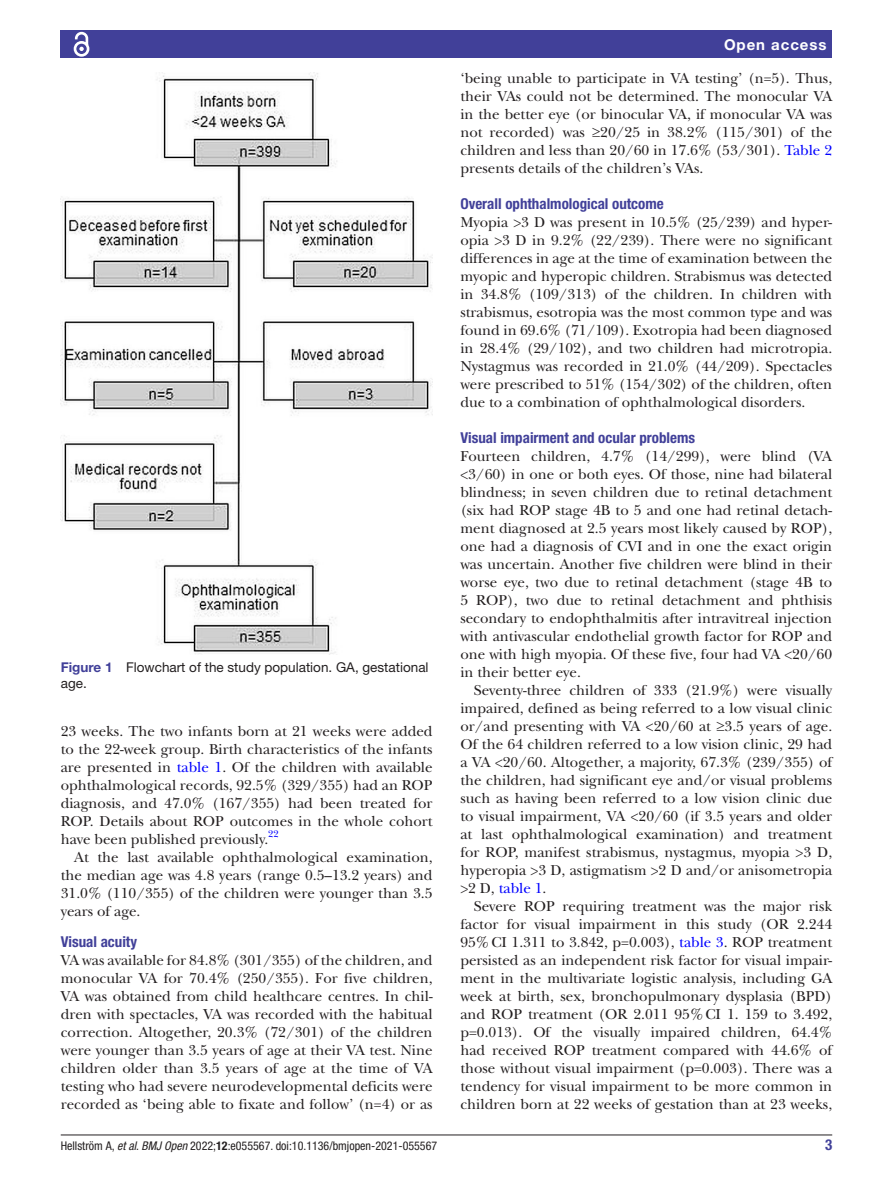
<style>
.page{position:relative;width:893px;height:1191px;background:#fff}
.page>*{position:absolute;margin:0;border:0;box-sizing:border-box;transform-origin:0 0}
.t1{font:15px/18px "New Baskerville";color:#231f20;text-align:justify}
.t2{font:700 condensed 15px "Helvetica Neue LT Std";color:#414099}
.t3{font:700 15px "Helvetica Neue LT Std";letter-spacing:.065em;color:#fff}
.t4{font:13.5px/16.2px "Helvetica Neue LT Std";color:#231f20}
.t5{font:condensed 12px "Helvetica Neue LT Std";color:#231f20}
.t6{font:9.9px "New Baskerville";color:#00f}
.s1{font-weight:700;color:#414099}
.s2{color:#00f}
.s3{font-style:italic}
.s4{font-weight:700}
</style>
<div class="page">
<hr style="left:61px;top:1134px;width:771px;height:1px;background:#231f20">
<div style="left:61px;top:31px;width:771px;height:27px;background:#414099"></div>
<svg style="left:73px;top:31px;width:17px;height:26px"></svg>
<img style="left:61px;top:73px;width:372px;height:581px">
<p class="t4" style="left:61px;top:659px;width:369px"><span class="s1">Figure 1</span> Flowchart of the study population. GA, gestational age.</p>
<p class="t1" style="left:61px;top:722px;width:373px">23 weeks. The two infants born at 21 weeks were added to the 22-week group. Birth characteristics of the infants are presented in <span class="s2">table 1</span>. Of the children with available ophthalmological records, 92.5% (329/355) had an ROP diagnosis, and 47.0% (167/355) had been treated for ROP. Details about ROP outcomes in the whole cohort have been published previously.</p>
<p class="t6" style="left:268px;top:828px;width:12px">22</p>
<p class="t1" style="left:61px;top:848px;width:373px;text-indent:14px">At the last available ophthalmological examination, the median age was 4.8 years (range 0.5–13.2 years) and 31.0% (110/355) of the children were younger than 3.5 years of age.</p>
<p class="t2" style="left:61px;top:933px;width:78px">Visual acuity</p>
<p class="t1" style="left:61px;top:951px;width:373px">VA was available for 84.8% (301/355) of the children, and monocular VA for 70.4% (250/355). For five children, VA was obtained from child healthcare centres. In chil&shy;dren with spectacles, VA was recorded with the habitual correction. Altogether, 20.3% (72/301) of the children were younger than 3.5 years of age at their VA test. Nine children older than 3.5 years of age at the time of VA testing who had severe neurodevelopmental deficits were recorded as ‘being able to fixate and follow’ (n=4) or as</p>
<p class="t3" style="left:724px;top:35px;width:104px">Open access</p>
<p class="t1" style="left:460px;top:69px;width:373px">‘being unable to participate in VA testing’ (n=5). Thus, their VAs could not be determined. The monocular VA in the better eye (or binocular VA, if monocular VA was not recorded) was ≥20/25 in 38.2% (115/301) of the children and less than 20/60 in 17.6% (53/301). <span class="s2">Table 2 </span>presents details of the children’s VAs.</p>
<p class="t2" style="left:460px;top:195px;width:205px">Overall ophthalmological outcome</p>
<p class="t1" style="left:460px;top:213px;width:373px">Myopia &gt;3 D was present in 10.5% (25/239) and hyper&shy;opia &gt;3 D in 9.2% (22/239). There were no significant differences in age at the time of examination between the myopic and hyperopic children. Strabismus was detected in 34.8% (109/313) of the children. In children with strabismus, esotropia was the most common type and was found in 69.6% (71/109). Exotropia had been diagnosed in 28.4% (29/102), and two children had microtropia.<br>Nystagmus was recorded in 21.0% (44/209). Spectacles were prescribed to 51% (154/302) of the children, often due to a combination of ophthalmological disorders.</p>
<p class="t2" style="left:460px;top:429px;width:236px">Visual impairment and ocular problems</p>
<p class="t1" style="left:460px;top:447px;width:373px">Fourteen children, 4.7% (14/299), were blind (VA &lt;3/60) in one or both eyes. Of those, nine had bilateral blindness; in seven children due to retinal detachment (six had ROP stage 4B to 5 and one had retinal detach&shy;ment diagnosed at 2.5 years most likely caused by ROP), one had a diagnosis of CVI and in one the exact origin was uncertain. Another five children were blind in their worse eye, two due to retinal detachment (stage 4B to 5 ROP), two due to retinal detachment and phthisis secondary to endophthalmitis after intravitreal injection with antivascular endothelial growth factor for ROP and one with high myopia. Of these five, four had VA &lt;20/60 in their better eye.</p>
<p class="t1" style="left:460px;top:681px;width:373px;text-indent:14px">Seventy-three children of 333 (21.9%) were visually impaired, defined as being referred to a low visual clinic or/and presenting with VA &lt;20/60 at ≥3.5 years of age.<br>Of the 64 children referred to a low vision clinic, 29 had a VA &lt;20/60. Altogether, a majority, 67.3% (239/355) of the children, had significant eye and/or visual problems such as having been referred to a low vision clinic due to visual impairment, VA &lt;20/60 (if 3.5 years and older at last ophthalmological examination) and treatment for ROP, manifest strabismus, nystagmus, myopia &gt;3 D, hyperopia &gt;3 D, astigmatism &gt;2 D and/or anisometropia &gt;2 D, <span class="s2">table 1</span>.</p>
<p class="t1" style="left:460px;top:897px;width:373px;text-indent:14px">Severe ROP requiring treatment was the major risk factor for visual impairment in this study (OR 2.244<br>95%CI 1.311 to 3.842, p=0.003), <span class="s2">table 3</span>. ROP treatment persisted as an independent risk factor for visual impair&shy;ment in the multivariate logistic analysis, including GA week at birth, sex, bronchopulmonary dysplasia (BPD) and ROP treatment (OR 2.011 95%CI 1. 159 to 3.492, p=0.013). Of the visually impaired children, 64.4% had received ROP treatment compared with 44.6% of those without visual impairment (p=0.003). There was a tendency for visual impairment to be more common in children born at 22 weeks of gestation than at 23 weeks,</p>
<p class="t5" style="left:61px;top:1138px;width:378px">Hellström A, <span class="s3">et al</span>. <span class="s3">BMJ Open</span> 2022;<span class="s4">12</span>:e055567. doi:10.1136/bmjopen-2021-055567</p>
<p class="t2" style="left:825px;top:1135px;width:9px">3</p>
</div>
